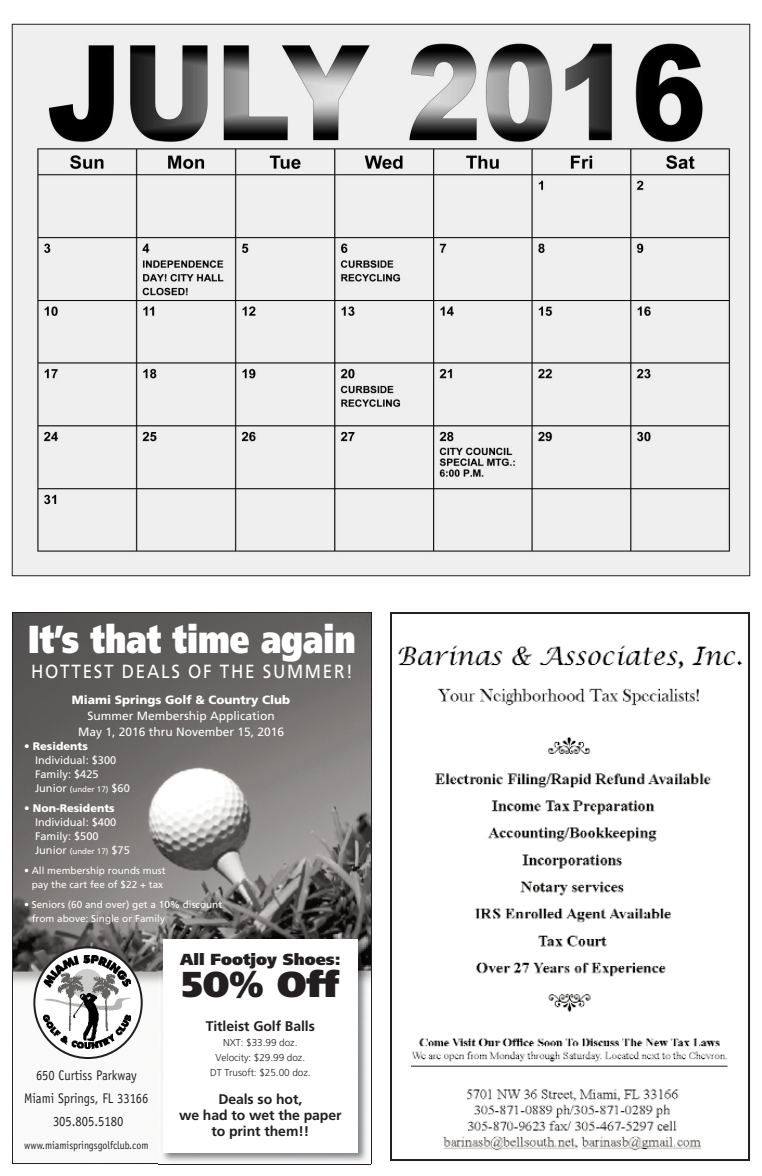
<style>
.page{position:relative;width:762px;height:1176px;background:#fff}
.page>*{position:absolute;margin:0;border:0;box-sizing:border-box;transform-origin:0 0}
.t1{font:900 39px "Frutiger";color:#fff;scale:.8 1}
.t2{font:900 36px "Frutiger";color:#231f20}
.t3{font:19px "Frutiger";letter-spacing:.1em;color:#fff;scale:.9 1}
.t4{font:900 16px "Frutiger";color:#231f20}
.t5{font:700 14px/16px "Frutiger";letter-spacing:-.005em;color:#231f20;text-align:center}
.t6{font:14px/23px "Officina Sans";color:#231f20;text-align:center;scale:.9 1}
.t7{font:12px/16px "Frutiger";color:#fff;text-align:center}
.t8{font:900 12px "Frutiger";color:#fff}
.t9{font:11px/14px "Frutiger";color:#fff}
.t10{font:11px "Officina Sans";color:#231f20;scale:.9 1}
.t11{font:900 11px "Frutiger";color:#fff}
.t12{font:10px/14px "Frutiger";color:#fff;text-align:center}
.t13{font:300 10px/15px "Frutiger";letter-spacing:-.005em;color:#231f20;text-align:center}
.s1{font-size:8px}
</style>
<div class="page">
<img style="left:14px;top:26px;width:734px;height:548px">
<img style="left:14px;top:614px;width:356px;height:371px">
<svg style="left:33px;top:946px;width:110px;height:113px"></svg>
<img style="left:159px;top:935px;width:212px;height:230px">
<div style="left:163px;top:939px;width:195px;height:213px;background:#fff"></div>
<img style="left:398px;top:645px;width:345px;height:506px">
<div style="left:390px;top:612px;width:360px;height:549px;border:2px solid #231f20"></div>
<hr style="left:411px;top:1066px;width:317px;height:1px;background:#231f20">
<h1 class="t1" style="left:28px;top:624px;width:411px">It’s that time again</h1>
<h3 class="t3" style="left:31px;top:664px;width:359px">HOTTEST DEALS OF THE SUMMER!</h3>
<p class="t8" style="left:72px;top:695px;width:220px">Miami Springs Golf &amp; Country Club</p>
<p class="t7" style="left:78px;top:709px;width:208px">Summer Membership Application<br>May 1, 2016 thru November 15, 2016</p>
<p class="t11" style="left:24px;top:742px;width:65px">• Residents</p>
<p class="t9" style="left:35px;top:754px;width:96px">Individual: $300<br>Family: $425<br>Junior <span class="s1">(under 17)</span> $60</p>
<p class="t11" style="left:24px;top:804px;width:92px">• Non-Residents</p>
<p class="t9" style="left:35px;top:816px;width:96px">Individual: $400<br>Family: $500<br>Junior <span class="s1">(under 17)</span> $75</p>
<p class="t12" style="left:24px;top:864px;width:143px">• All membership rounds must pay the cart fee of $22 + tax</p>
<p class="t12" style="left:32px;top:898px;width:192px;text-align:left;text-indent:-8px">• Seniors (60 and over) get a 10% discount from above: Single or Family</p>
<h3 class="t6" style="left:24px;top:1065px;width:140px">650 Curtiss Parkway<br>Miami Springs, FL 33166<br>305.805.5180</h3>
<p class="t10" style="left:24px;top:1141px;width:140px">www.miamispringsgolfclub.com</p>
<h3 class="t4" style="left:180px;top:953px;width:162px">All Footjoy Shoes:</h3>
<h2 class="t2" style="left:181px;top:970px;width:159px">50% Off</h2>
<h3 class="t5" style="left:206px;top:1019px;width:111px">Titleist Golf Balls</h3>
<p class="t13" style="left:210px;top:1035px;width:102px">NXT: $33.99 doz.<br>Velocity: $29.99 doz.<br>DT Trusoft: $25.00 doz.</p>
<h3 class="t5" style="left:179px;top:1092px;width:164px">Deals so hot,<br>we had to wet the paper to print them!!</h3>
</div>
